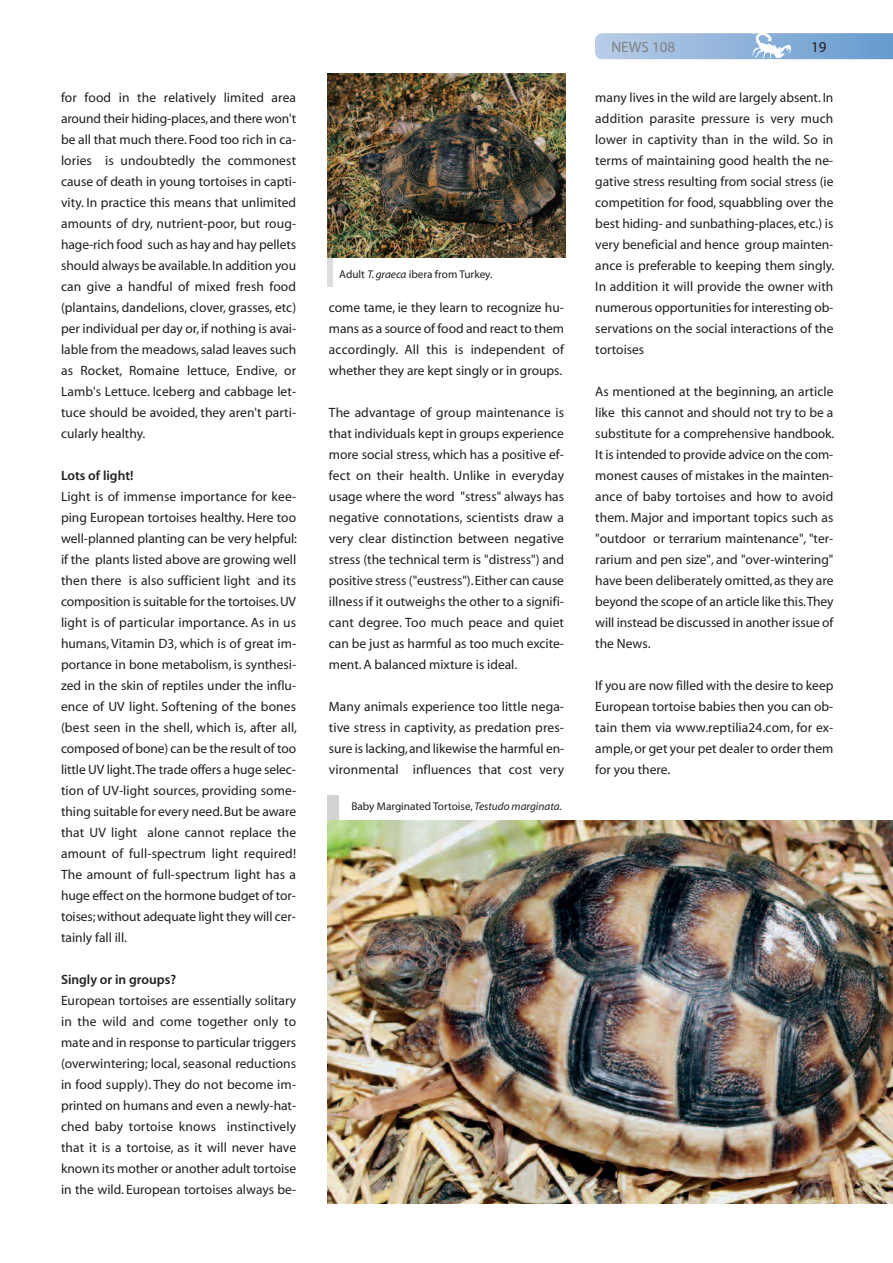
<style>
.page{position:relative;width:893px;height:1263px;background:#fff}
.page>*{position:absolute;margin:0;border:0;box-sizing:border-box;transform-origin:0 0}
.t1{font:15px "Myriad MM 412 wt 601 wd";color:#808285}
.t2{font:15px "Myriad MM 412 wt 601 wd";color:#231f20}
.t3{font:13.5px/21px "Myriad MM 412 wt 601 wd";color:#231f20;text-align:justify}
.t4{font:13.5px "Myriad MM 565 wt 600 wd";color:#231f20}
.t5{font:11.25px "Myriad MM 412 wt 601 wd";color:#231f20}
.s1{font-family:"Myriad MM It 412 wt 601 wd"}
</style>
<div class="page">
<svg style="left:595px;top:33px;width:298px;height:27px;background:#98b9dc"></svg>
<div style="left:327px;top:795px;width:12px;height:43px;background:#d1d2d4"></div>
<img style="left:327px;top:821px;width:566px;height:382px">
<div style="left:327px;top:244px;width:6px;height:43px;background:#dcdddf"></div>
<img style="left:327px;top:73px;width:239px;height:184px">
<p class="t3" style="left:61px;top:88px;width:237px">for food in the relatively limited area around their hiding-places,and there won't be all that much there. Food too rich in ca&shy;lories is undoubtedly the commonest cause of death in young tortoises in capti&shy;vity. In practice this means that unlimited amounts of dry, nutrient-poor, but roug&shy;hage-rich food such as hay and hay pellets should always be available.In addition you can give a handful of mixed fresh food (plantains, dandelions, clover, grasses, etc) per individual per day or, if nothing is avai&shy;lable from the meadows,salad leaves such as Rocket, Romaine lettuce, Endive, or Lamb's Lettuce. Iceberg and cabbage let&shy;tuce should be avoided, they aren't parti&shy;cularly healthy.</p>
<p class="t4" style="left:61px;top:470px;width:74px">Lots of light!</p>
<p class="t3" style="left:61px;top:487px;width:238px">Light is of immense importance for kee&shy;ping European tortoises healthy. Here too well-planned planting can be very helpful: if the plants listed above are growing well then there is also sufficient light and its composition is suitable for the tortoises.UV light is of particular importance. As in us humans, Vitamin D3, which is of great im&shy;portance in bone metabolism, is synthesi&shy;zed in the skin of reptiles under the influ&shy;ence of UV light. Softening of the bones (best seen in the shell, which is, after all, composed of bone) can be the result of too little UV light.The trade offers a huge selec&shy;tion of UV-light sources, providing some&shy;thing suitable for every need.But be aware that UV light alone cannot replace the amount of full-spectrum light required!<br>The amount of full-spectrum light has a huge effect on the hormone budget of tor&shy;toises;without adequate light they will cer&shy;tainly fall ill.</p>
<p class="t4" style="left:61px;top:974px;width:117px">Singly or in groups?</p>
<p class="t3" style="left:61px;top:991px;width:237px">European tortoises are essentially solitary in the wild and come together only to mate and in response to particular triggers (overwintering; local, seasonal reductions in food supply). They do not become im&shy;printed on humans and even a newly-hat&shy;ched baby tortoise knows instinctively that it is a tortoise, as it will never have known its mother or another adult tortoise in the wild. European tortoises always be-</p>
<p class="t5" style="left:339px;top:270px;width:155px">Adult <span class="s1">T.graeca</span> ibera from Turkey.</p>
<p class="t3" style="left:329px;top:298px;width:237px">come tame, ie they learn to recognize hu&shy;mans as a source of food and react to them accordingly. All this is independent of whether they are kept singly or in groups.</p>
<p class="t3" style="left:329px;top:403px;width:237px">The advantage of group maintenance is that individuals kept in groups experience more social stress, which has a positive ef&shy;fect on their health. Unlike in everyday usage where the word "stress" always has negative connotations, scientists draw a very clear distinction between negative stress (the technical term is "distress") and positive stress ("eustress").Either can cause illness if it outweighs the other to a signifi&shy;cant degree. Too much peace and quiet can be just as harmful as too much excite&shy;ment.A balanced mixture is ideal.</p>
<p class="t3" style="left:329px;top:697px;width:237px">Many animals experience too little nega&shy;tive stress in captivity, as predation pres&shy;sure is lacking,and likewise the harmful en&shy;vironmental influences that cost very</p>
<p class="t5" style="left:351px;top:802px;width:212px">Baby Marginated Tortoise, <span class="s1">Testudo marginata.</span></p>
<p class="t1" style="left:611px;top:41px;width:65px">NEWS 108</p>
<p class="t2" style="left:811px;top:41px;width:17px">19</p>
<p class="t3" style="left:595px;top:88px;width:241px">many lives in the wild are largely absent. In addition parasite pressure is very much lower in captivity than in the wild. So in terms of maintaining good health the ne&shy;gative stress resulting from social stress (ie competition for food, squabbling over the best hiding- and sunbathing-places, etc.) is very beneficial and hence group mainten&shy;ance is preferable to keeping them singly.<br>In addition it will provide the owner with numerous opportunities for interesting ob&shy;servations on the social interactions of the tortoises</p>
<p class="t3" style="left:595px;top:382px;width:241px">As mentioned at the beginning, an article like this cannot and should not try to be a substitute for a comprehensive handbook.<br>It is intended to provide advice on the com&shy;monest causes of mistakes in the mainten&shy;ance of baby tortoises and how to avoid them. Major and important topics such as "outdoor or terrarium maintenance", "ter&shy;rarium and pen size", and "over-wintering" have been deliberately omitted,as they are beyond the scope of an article like this.They will instead be discussed in another issue of the News.</p>
<p class="t3" style="left:595px;top:676px;width:240px">If you are now filled with the desire to keep European tortoise babies then you can ob&shy;tain them via www.reptilia24.com, for ex&shy;ample,or get your pet dealer to order them for you there.</p>
</div>
